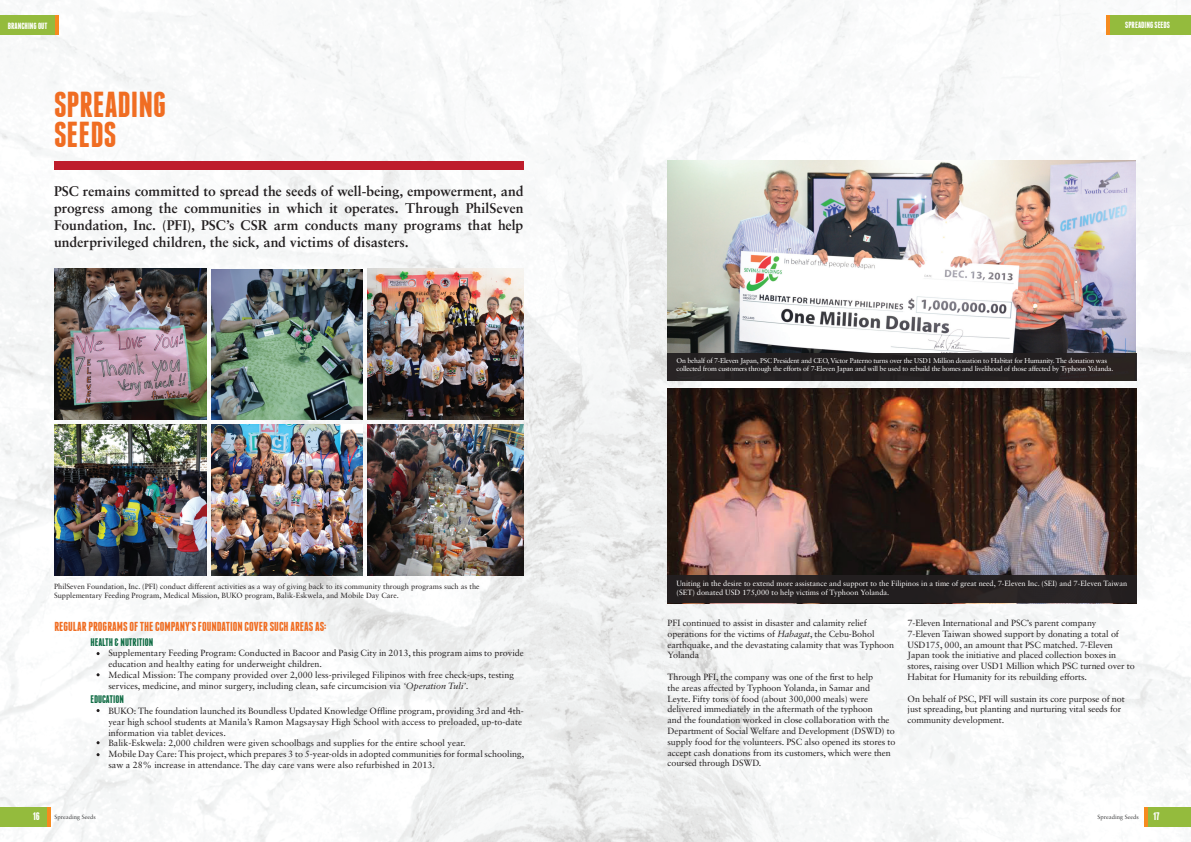
<style>
.page{position:relative;width:1191px;height:842px;background:#fff}
.page>*{position:absolute;margin:0;border:0;box-sizing:border-box;transform-origin:0 0}
.t1{font:700 36px/30px "Franchise";color:#f06d22}
.t2{font:700 14px/16.8px "Sabon LT Std";letter-spacing:.005em;color:#231f20;text-align:justify}
.t3{font:700 13px "Franchise";color:#f06d22}
.t4{font:700 11px "Franchise";color:#0e6b43}
.t5{font:700 11px "Franchise";color:#fff}
.t6{font:9px/10.8px "Sabon LT Std";letter-spacing:-.01em;color:#231f20}
.t7{font:700 9px "Franchise";color:#fff}
.t8{font:7.5px/9px "Sabon LT Std";color:#231f20}
.t9{font:7.5px/9px "Sabon LT Std";color:#fff}
.t10{font:7px/8.4px "Sabon LT Std";letter-spacing:-.03em;color:#fff}
.t11{font:6px "Sabon LT";color:#3e3e3f}
.s1{font-style:italic}
</style>
<div class="page">
<img style="left:0;top:0;width:1191px;height:842px">
<div style="left:0;top:15px;width:57px;height:20px;background:#94bb3d"></div>
<hr style="left:55px;top:15px;width:3px;height:20px;background:#f68b1f">
<div style="left:1110px;top:15px;width:81px;height:20px;background:#94bb3d"></div>
<div style="left:1146px;top:807px;width:45px;height:19px;background:#94bb3d"></div>
<hr style="left:1106px;top:15px;width:4px;height:20px;background:#f68b1f">
<hr style="left:1144px;top:807px;width:4px;height:19px;background:#f68b1f">
<div style="left:0;top:807px;width:47px;height:20px;background:#94bb3d"></div>
<hr style="left:47px;top:807px;width:4px;height:20px;background:#f68b1f">
<div style="left:54px;top:161px;width:469px;height:9px;background:#be1d2c"></div>
<img style="left:667px;top:161px;width:468px;height:192px">
<img style="left:667px;top:388px;width:470px;height:215px">
<img style="left:54px;top:269px;width:152px;height:150px">
<img style="left:211px;top:269px;width:152px;height:150px">
<img style="left:368px;top:269px;width:155px;height:150px">
<img style="left:54px;top:424px;width:152px;height:151px">
<img style="left:211px;top:424px;width:152px;height:151px">
<img style="left:368px;top:424px;width:155px;height:151px">
<div style="left:667px;top:353px;width:469px;height:28px;background:#231f20"></div>
<div style="left:667px;top:575px;width:469px;height:28px;background:#231f20"></div>
<p class="t7" style="left:8px;top:22px;width:41px">BRANCHING OUT</p>
<p class="t7" style="left:1125px;top:21px;width:46px">SPREADING SEEDS</p>
<h1 class="t1" style="left:54px;top:89px;width:26px">SPREADING<br>SEEDS</h1>
<p class="t2" style="left:54px;top:183px;width:471px">PSC remains committed to spread the seeds of well-being, empowerment, and progress among the communities in which it operates. Through PhilSeven Foundation, Inc. (PFI), PSC’s CSR arm conducts many programs that help underprivileged children, the sick, and victims of disasters.</p>
<p class="t8" style="left:54px;top:582px;width:427px">PhilSeven Foundation, Inc. (PFI) conduct different activities as a way of giving back to its community through programs such as the<br>Supplementary Feeding Program, Medical Mission, BUKO program, Balik-Eskwela, and Mobile Day Care.</p>
<h3 class="t3" style="left:54px;top:621px;width:11px">REGULAR</h3>
<h3 class="t3" style="left:88px;top:621px;width:6px">PROGRAMS</h3>
<h3 class="t3" style="left:129px;top:621px;width:32px">OFTHECOMPANY</h3>
<h3 class="t3" style="left:190px;top:621px;width:14px">’SFOUNDATION</h3>
<h3 class="t3" style="left:245px;top:621px;width:6px">COVER</h3>
<h3 class="t3" style="left:270px;top:621px;width:27px">SUCH AREAS</h3>
<h3 class="t3" style="left:315px;top:621px;width:13px">AS :</h3>
<p class="t4" style="left:90px;top:637px;width:9px">HEALTH</p>
<p class="t4" style="left:114px;top:637px;width:15px">&amp; NUTRITION</p>
<p class="t6" style="left:108px;top:648px;width:417px">Supplementary Feeding Program: Conducted in Bacoor and Pasig City in 2013, this program aims to provide education and healthy eating for underweight children.<br>Medical Mission: The company provided over 2,000 less-privileged Filipinos with free check-ups, testing services, medicine, and minor surgery, including clean, safe circumcision via <span class="s1">‘Operation Tuli’.</span></p>
<p class="t4" style="left:90px;top:694px;width:9px">EDUCATION</p>
<p class="t6" style="left:108px;top:705px;width:417px">BUKO: The foundation launched its Boundless Updated Knowledge Offline program, providing 3rd and 4th&shy;year high school students at Manila’s Ramon Magsaysay High School with access to preloaded, up-to-date information via tablet devices.<br>Balik-Eskwela: 2,000 children were given schoolbags and supplies for the entire school year.<br>Mobile Day Care: This project, which prepares 3 to 5-year-olds in adopted communities for formal schooling, saw a 28% increase in attendance. The day care vans were also refurbished in 2013.</p>
<p class="t10" style="left:676px;top:356px;width:438px">On behalf of 7-Eleven Japan, PSC President and CEO, Victor Paterno turns over the USD1 Million donation to Habitat for Humanity. The donation was collected from customers through the efforts of 7-Eleven Japan and will be used to rebuild the homes and livelihood of those affected by Typhoon Yolanda.</p>
<p class="t9" style="left:676px;top:578px;width:452px">Uniting in the desire to extend more assistance and support to the Filipinos in a time of great need, 7-Eleven Inc. (SEI) and 7-Eleven Taiwan (SET) donated USD 175,000 to help victims of Typhoon Yolanda.</p>
<p class="t6" style="left:667px;top:617px;width:228px">PFI continued to assist in disaster and calamity relief operations for the victims of <span class="s1">Habagat</span>, the Cebu-Bohol earthquake, and the devastating calamity that was Typhoon Yolanda</p>
<p class="t6" style="left:667px;top:671px;width:229px">Through PFI, the company was one of the first to help<br>the areas affected by Typhoon Yolanda, in Samar and<br>Leyte. Fifty tons of food (about 300,000 meals) were delivered immediately in the aftermath of the typhoon<br>and the foundation worked in close collaboration with the Department of Social Welfare and Development (DSWD) to supply food for the volunteers. PSC also opened its stores to accept cash donations from its customers, which were then coursed through DSWD.</p>
<p class="t6" style="left:907px;top:617px;width:229px">7-Eleven International and PSC’s parent company<br>7-Eleven Taiwan showed support by donating a total of USD175, 000, an amount that PSC matched. 7-Eleven Japan took the initiative and placed collection boxes in stores, raising over USD1 Million which PSC turned over to Habitat for Humanity for its rebuilding efforts.</p>
<p class="t6" style="left:907px;top:693px;width:219px">On behalf of PSC, PFI will sustain its core purpose of not just spreading, but planting and nurturing vital seeds for community development.</p>
<p class="t5" style="left:33px;top:811px;width:9px">16</p>
<p class="t11" style="left:54px;top:813px;width:43px">Spreading Seeds</p>
<p class="t11" style="left:1097px;top:813px;width:43px">Spreading Seeds</p>
<p class="t5" style="left:1153px;top:811px;width:8px">17</p>
</div>
